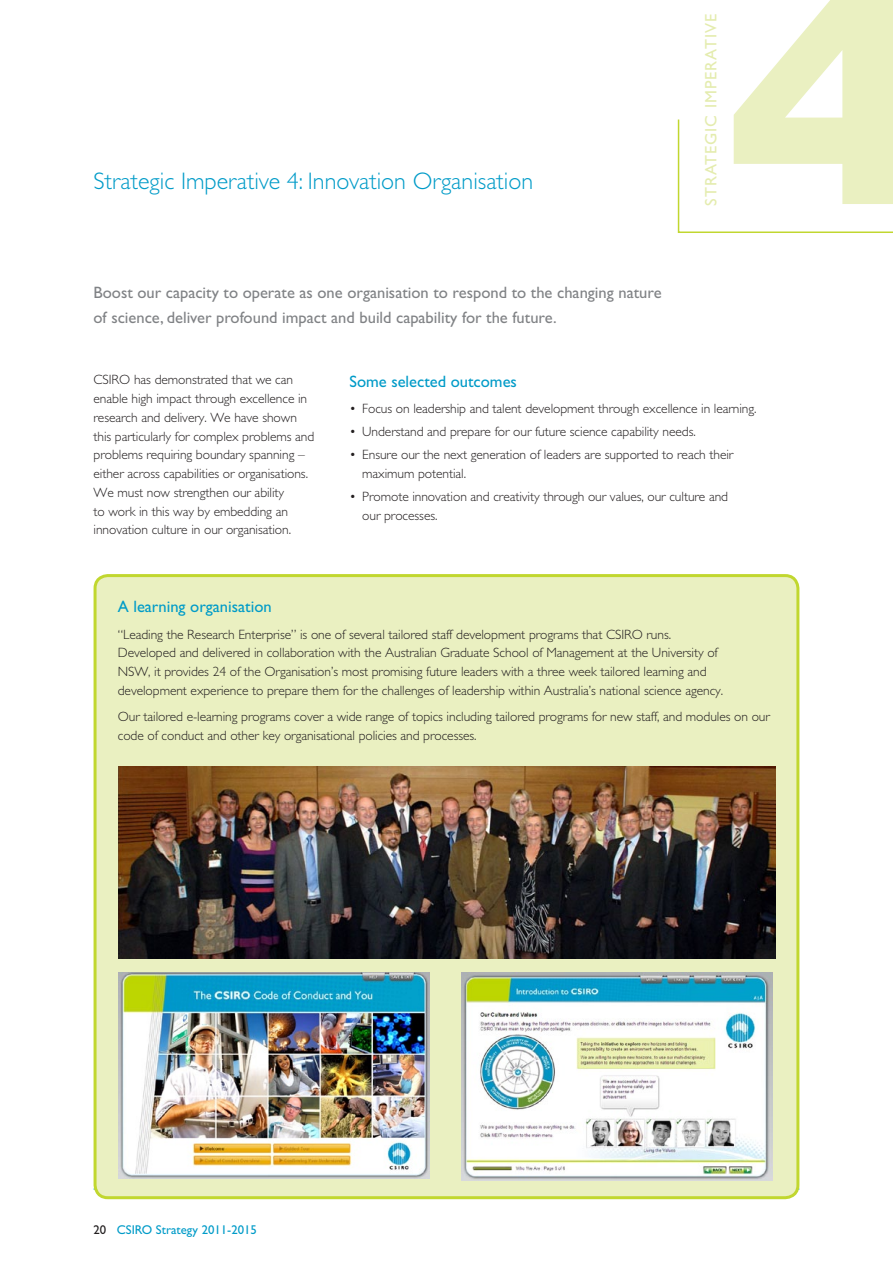
<style>
.page{position:relative;width:893px;height:1263px;background:#fff}
.page>*{position:absolute;margin:0;border:0;box-sizing:border-box;transform-origin:0 0}
.t1{font:900 300px "Arial";color:#eaf0c1}
.t2{font:300 24px "Gill Sans";color:#009bc8}
.t3{font:16.5px/25.5px "Gill Sans";color:#808285}
.t4{font:16.5px "Gill Sans";color:#009bc8}
.t5{font:16.5px "Gill Sans";letter-spacing:.06em;color:#e4ecae}
.t6{font:300 13.5px/18.8px "Gill Sans";letter-spacing:-.005em;color:#231f20}
.t7{font:12.75px "Gill Sans";color:#009bc8}
.s1{color:#231f20}
</style>
<div class="page">
<div style="left:95px;top:576px;width:703px;height:622px;background:#eaf0c1;border-radius:13px"></div>
<div style="left:94px;top:574px;width:705px;height:625px;border:3px solid #c1d72f;border-radius:13px"></div>
<svg style="left:677px;top:119px;width:216px;height:114px"></svg>
<img style="left:119px;top:767px;width:656px;height:192px">
<img style="left:119px;top:972px;width:310px;height:206px">
<img style="left:462px;top:972px;width:310px;height:208px">
<h2 class="t2" style="left:94px;top:167px;width:441px">Strategic Imperative 4: Innovation Organisation</h2>
<p class="t3" style="left:94px;top:280px;width:570px">Boost our capacity to operate as one organisation to respond to the changing nature of science, deliver profound impact and build capability for the future.</p>
<p class="t5" style="left:702px;top:206px;width:193px;rotate:-90deg">STRATEGIC IMPERATIVE</p>
<h1 class="t1" style="left:728px;top:-121px;width:202px">4</h1>
<p class="t6" style="left:94px;top:371px;width:222px">CSIRO has demonstrated that we can enable high impact through excellence in research and delivery. We have shown this particularly for complex problems and problems requiring boundary spanning – either across capabilities or organisations.<br>We must now strengthen our ability<br>to work in this way by embedding an innovation culture in our organisation.</p>
<p class="t4" style="left:349px;top:372px;width:169px">Some selected outcomes</p>
<p class="t6" style="left:349px;top:399px;width:409px">• Focus on leadership and talent development through excellence in learning.</p>
<p class="t6" style="left:349px;top:422px;width:348px">• Understand and prepare for our future science capability needs.</p>
<p class="t6" style="left:362px;top:445px;width:373px;text-indent:-13px">• Ensure our the next generation of leaders are supported to reach their maximum potential.</p>
<p class="t6" style="left:362px;top:487px;width:367px;text-indent:-13px">• Promote innovation and creativity through our values, our culture and our processes.</p>
<p class="t4" style="left:118px;top:597px;width:155px">A learning organisation</p>
<p class="t6" style="left:118px;top:625px;width:607px">“Leading the Research Enterprise” is one of several tailored staff development programs that CSIRO runs.<br>Developed and delivered in collaboration with the Australian Graduate School of Management at the University of NSW, it provides 24 of the Organisation’s most promising future leaders with a three week tailored learning and development experience to prepare them for the challenges of leadership within Australia’s national science agency.</p>
<p class="t6" style="left:118px;top:707px;width:654px">Our tailored e-learning programs cover a wide range of topics including tailored programs for new staff, and modules on our code of conduct and other key organisational policies and processes.</p>
<p class="t7" style="left:94px;top:1223px;width:165px"><span class="s1">20</span> CSIRO Strategy 2011-2015</p>
</div>
